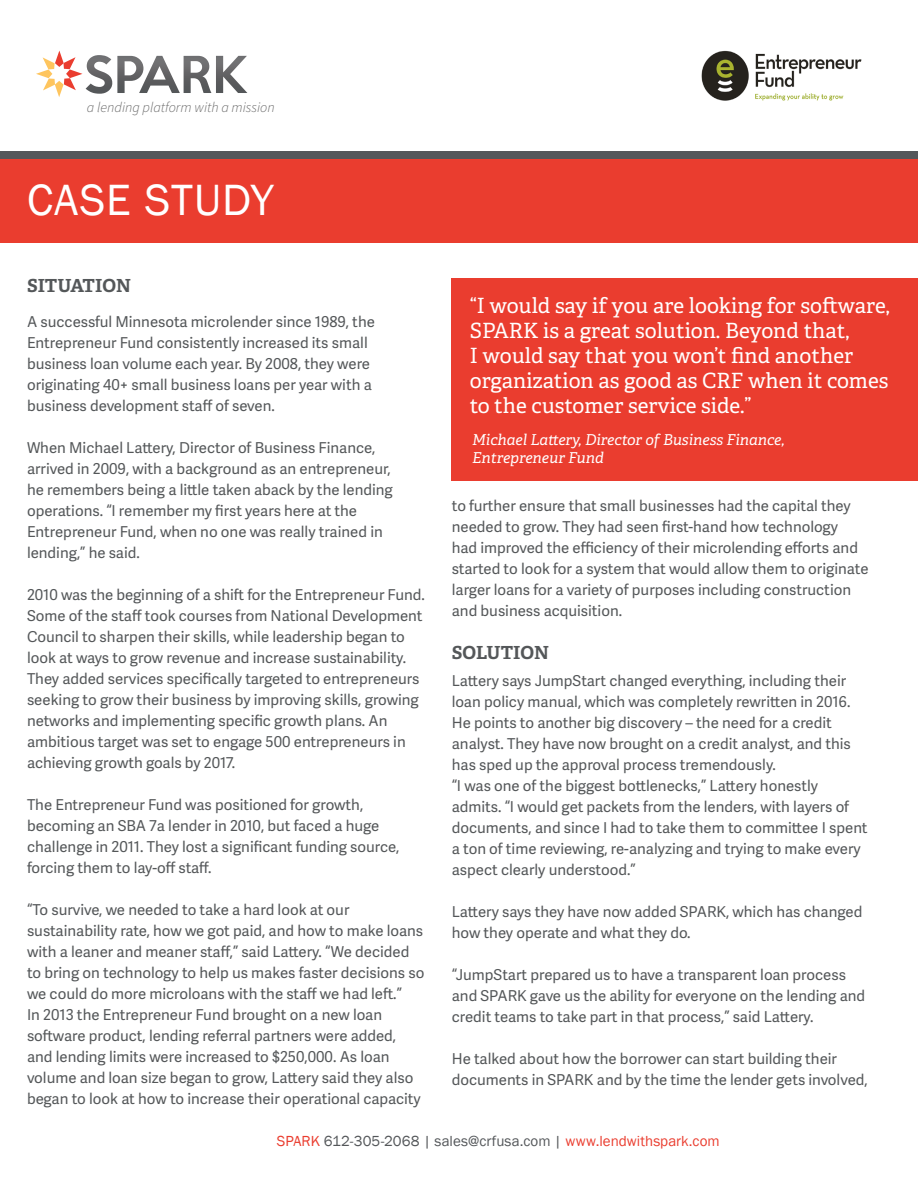
<style>
.page{position:relative;width:918px;height:1188px;background:#fff}
.page>*{position:absolute;margin:0;border:0;box-sizing:border-box;transform-origin:0 0}
.t1{font:45px "Franklin Gothic";letter-spacing:.02em;color:#fff}
.t2{font:21px/25.2px "Adelle";color:#fff}
.t3{font:700 18px "Adelle";color:#545759}
.t4{font:15px/21px "Adelle Sans";color:#545759}
.t5{font:italic 15px "Adelle";color:#fff}
.t6{font:15px "Franklin Gothic";letter-spacing:.005em;color:#54575a}
.t7{font:italic 300 14.25px "Source Sans Pro";color:#676767}
.s1{color:#ea3d2f}
</style>
<div class="page">
<svg style="left:36px;top:51px;width:211px;height:46px"></svg>
<img style="left:701px;top:50px;width:161px;height:51px">
<div style="left:0;top:158px;width:918px;height:85px;background:#ea3d2f"></div>
<div style="left:452px;top:278px;width:466px;height:203px;background:#ea3d2f"></div>
<div style="left:0;top:151px;width:918px;height:7px;background:#54575a"></div>
<p class="t7" style="left:87px;top:99px;width:189px">a lending platform with a mission</p>
<p class="t1" style="left:27px;top:172px;width:248px">CASE STUDY</p>
<p class="t3" style="left:27px;top:273px;width:105px">SITUATION</p>
<p class="t2" style="left:470px;top:292px;width:421px">“I would say if you are looking for software, SPARK is a great solution. Beyond that,<br>I would say that you won’t find another organization as good as CRF when it comes to the customer service side.”</p>
<p class="t5" style="left:472px;top:429px;width:314px">Michael Lattery, Director of Business Finance,</p>
<p class="t5" style="left:472px;top:447px;width:133px">Entrepreneur Fund</p>
<p class="t4" style="left:27px;top:310px;width:349px">A successful Minnesota microlender since 1989, the Entrepreneur Fund consistently increased its small business loan volume each year. By 2008, they were originating 40+ small business loans per year with a business development staff of seven.</p>
<p class="t4" style="left:27px;top:436px;width:367px">When Michael Lattery, Director of Business Finance, arrived in 2009, with a background as an entrepreneur, he remembers being a little taken aback by the lending operations. “I remember my first years here at the Entrepreneur Fund, when no one was really trained in lending,” he said.</p>
<p class="t4" style="left:27px;top:583px;width:399px">2010 was the beginning of a shift for the Entrepreneur Fund.<br>Some of the staff took courses from National Development Council to sharpen their skills, while leadership began to look at ways to grow revenue and increase sustainability.<br>They added services specifically targeted to entrepreneurs seeking to grow their business by improving skills, growing networks and implementing specific growth plans. An ambitious target was set to engage 500 entrepreneurs in achieving growth goals by 2017.</p>
<p class="t4" style="left:27px;top:793px;width:374px">The Entrepreneur Fund was positioned for growth, becoming an SBA 7a lender in 2010, but faced a huge challenge in 2011. They lost a significant funding source, forcing them to lay-off staff.</p>
<p class="t4" style="left:27px;top:898px;width:399px">“To survive, we needed to take a hard look at our sustainability rate, how we got paid, and how to make loans with a leaner and meaner staff,” said Lattery. “We decided to bring on technology to help us makes faster decisions so we could do more microloans with the staff we had left.”</p>
<p class="t4" style="left:27px;top:1003px;width:395px">In 2013 the Entrepreneur Fund brought on a new loan software product, lending referral partners were added, and lending limits were increased to $250,000. As loan volume and loan size began to grow, Lattery said they also began to look at how to increase their operational capacity</p>
<p class="t6" style="left:277px;top:1132px;width:444px"><span class="s1">SPARK</span> 612-305-2068 | sales@crfusa.com | <span class="s1">www.lendwithspark.com</span></p>
<p class="t4" style="left:452px;top:495px;width:418px">to further ensure that small businesses had the capital they needed to grow. They had seen first-hand how technology<br>had improved the efficiency of their microlending efforts and started to look for a system that would allow them to originate larger loans for a variety of purposes including construction and business acquisition.</p>
<p class="t3" style="left:452px;top:640px;width:99px">SOLUTION</p>
<p class="t4" style="left:452px;top:669px;width:401px">Lattery says JumpStart changed everything, including their loan policy manual, which was completely rewritten in 2016.<br>He points to another big discovery – the need for a credit analyst. They have now brought on a credit analyst, and this has sped up the approval process tremendously.</p>
<p class="t4" style="left:452px;top:774px;width:417px">“I was one of the biggest bottlenecks,” Lattery honestly admits. “I would get packets from the lenders, with layers of documents, and since I had to take them to committee I spent a ton of time reviewing, re-analyzing and trying to make every aspect clearly understood.”</p>
<p class="t4" style="left:452px;top:900px;width:412px">Lattery says they have now added SPARK, which has changed how they operate and what they do.</p>
<p class="t4" style="left:452px;top:963px;width:415px">“JumpStart prepared us to have a transparent loan process and SPARK gave us the ability for everyone on the lending and credit teams to take part in that process,” said Lattery.</p>
<p class="t4" style="left:452px;top:1047px;width:417px">He talked about how the borrower can start building their documents in SPARK and by the time the lender gets involved,</p>
</div>
